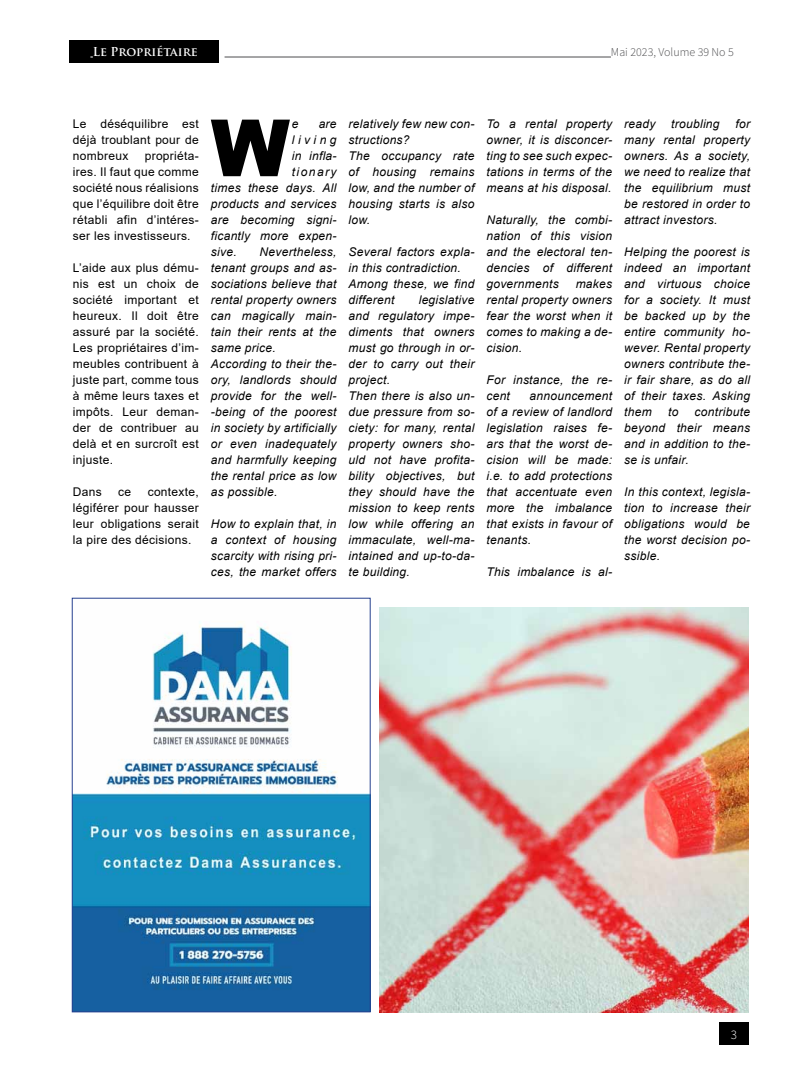
<style>
.page{position:relative;width:792px;height:1080px;background:#fff}
.page>*{position:absolute;margin:0;border:0;box-sizing:border-box;transform-origin:0 0}
.t1{font:900 79.1px "Arial";color:#000}
.t2{font:300 13px "Source Sans Pro";color:#fff}
.t3{font:italic 12px/16px "Arial";letter-spacing:.025em;color:#000;text-align:justify}
.t4{font:12px/16px "Arial";letter-spacing:.025em;color:#000;text-align:justify}
.t5{font:300 12px "Source Sans Pro";color:#4d4d4f}
.t6{font:700 12px "Trajan Pro";color:#fff}
.t7{font:italic 12px "Arial";letter-spacing:.12em;color:#000}
</style>
<div class="page">
<img style="left:74px;top:621px;width:295px;height:389px">
<div style="left:72px;top:598px;width:299px;height:414px;border:1px solid #25408f"></div>
<img style="left:380px;top:607px;width:369px;height:405px">
<hr style="left:225px;top:57px;width:386px;height:1px;background:#4d4d4f">
<div style="left:719px;top:1023px;width:30px;height:22px;background:#000"></div>
<div style="left:69px;top:40px;width:150px;height:23px;background:#000"></div>
<p class="t6" style="left:93px;top:44px;width:107px">Le Propriétaire</p>
<p class="t5" style="left:611px;top:44px;width:124px">Mai 2023, Volume 39 No 5</p>
<p class="t4" style="left:73px;top:116px;width:127px">Le déséquilibre est déjà troublant pour de nombreux</p>
<p class="t4" style="left:73px;top:148px;width:127px;text-indent:72px">propriéta&shy;ires. Il faut que comme société nous réalisions que l’équilibre doit être rétabli afin d’intéres&shy;ser les investisseurs.</p>
<p class="t4" style="left:73px;top:260px;width:127px">L’aide aux plus dému&shy;nis est un choix de société important et heureux. Il doit être assuré par la société.<br>Les propriétaires d’im&shy;meubles contribuent à juste part, comme tous à même leurs taxes et impôts. Leur deman&shy;der de contribuer au delà et en surcroît est injuste.</p>
<p class="t4" style="left:73px;top:484px;width:30px">Dans</p>
<p class="t4" style="left:118px;top:484px;width:14px">ce</p>
<p class="t4" style="left:73px;top:484px;width:127px;text-indent:75px">contexte, légiférer pour hausser leur obligations serait la pire des décisions.</p>
<h1 class="t1" style="left:211px;top:91px;width:81px">W</h1>
<p class="t3" style="left:292px;top:116px;width:8px">e</p>
<p class="t3" style="left:319px;top:116px;width:19px">are</p>
<p class="t3" style="left:292px;top:132px;width:46px">living</p>
<p class="t3" style="left:292px;top:148px;width:46px">in infla-</p>
<p class="t7" style="left:292px;top:164px;width:46px">tionary</p>
<p class="t3" style="left:211px;top:180px;width:127px">times these days. All</p>
<p class="t3" style="left:211px;top:196px;width:127px">products and services</p>
<p class="t3" style="left:211px;top:212px;width:127px">are becoming signi-</p>
<p class="t3" style="left:211px;top:228px;width:127px">ficantly more expen-</p>
<p class="t3" style="left:211px;top:244px;width:27px">sive.</p>
<p class="t3" style="left:211px;top:244px;width:127px;text-align:left;text-indent:49px">Nevertheless, tenant groups and as&shy;sociations believe that rental property owners can magically main&shy;tain their rents at the same price.<br>According to their the&shy;ory, landlords should provide for the well--being of the poorest in society by artificially or even inadequately and harmfully keeping the rental price as low as possible.</p>
<p class="t3" style="left:211px;top:516px;width:127px">How to explain that, in a context of housing scarcity with rising pri&shy;ces, the market offers</p>
<p class="t3" style="left:349px;top:116px;width:127px;text-align:left">relatively few new con&shy;structions?<br>The occupancy rate of housing remains low, and the number of housing starts is also low.</p>
<p class="t3" style="left:349px;top:244px;width:127px;text-align:left">Several factors expla&shy;in this contradiction.<br>Among these, we find different</p>
<p class="t3" style="left:349px;top:292px;width:127px;text-align:left;text-indent:70px">legislative and regulatory impe&shy;diments that owners must go through in or&shy;der to carry out their project.<br>Then there is also un&shy;due pressure from so&shy;ciety: for many, rental property owners sho&shy;uld not have profita&shy;bility objectives, but they should have the mission to keep rents low while offering an immaculate, well-ma&shy;intained and up-to-da&shy;te building.</p>
<p class="t3" style="left:486px;top:116px;width:127px">To a rental property owner, it is disconcer&shy;ting to see such expec&shy;tations in terms of the means at his disposal.</p>
<p class="t3" style="left:486px;top:212px;width:127px">Naturally, the combi&shy;nation of this vision and the electoral ten&shy;dencies of different governments</p>
<p class="t3" style="left:486px;top:276px;width:127px;text-indent:89px">makes rental property owners fear the worst when it comes to making a de&shy;cision.</p>
<p class="t3" style="left:486px;top:372px;width:127px">For instance, the re&shy;cent</p>
<p class="t3" style="left:486px;top:388px;width:127px;text-indent:43px">announcement of a review of landlord legislation raises fe&shy;ars that the worst de&shy;cision will be made: i.e. to add protections that accentuate even more the imbalance that exists in favour of tenants.</p>
<p class="t3" style="left:486px;top:564px;width:127px">This imbalance is al-</p>
<p class="t3" style="left:624px;top:116px;width:127px;text-indent:111px">for many rental property owners. As a society, we need to realize that the equilibrium must be restored in order to attract investors.</p>
<p class="t3" style="left:624px;top:244px;width:127px">Helping the poorest is indeed an important and virtuous choice for a society. It must be backed up by the entire community ho&shy;wever. Rental property owners contribute the&shy;ir fair share, as do all of their taxes. Asking them</p>
<p class="t3" style="left:624px;top:116px;width:33px">ready</p>
<p class="t3" style="left:671px;top:116px;width:50px">troubling</p>
<p class="t3" style="left:624px;top:404px;width:127px;text-indent:70px">contribute beyond their means and in addition to the&shy;se is unfair.</p>
<p class="t3" style="left:624px;top:484px;width:127px">In this context, legisla&shy;tion to increase their obligations would be the worst decision po&shy;ssible.</p>
<p class="t3" style="left:668px;top:404px;width:12px">to</p>
<p class="t2" style="left:731px;top:1027px;width:8px">3</p>
</div>
